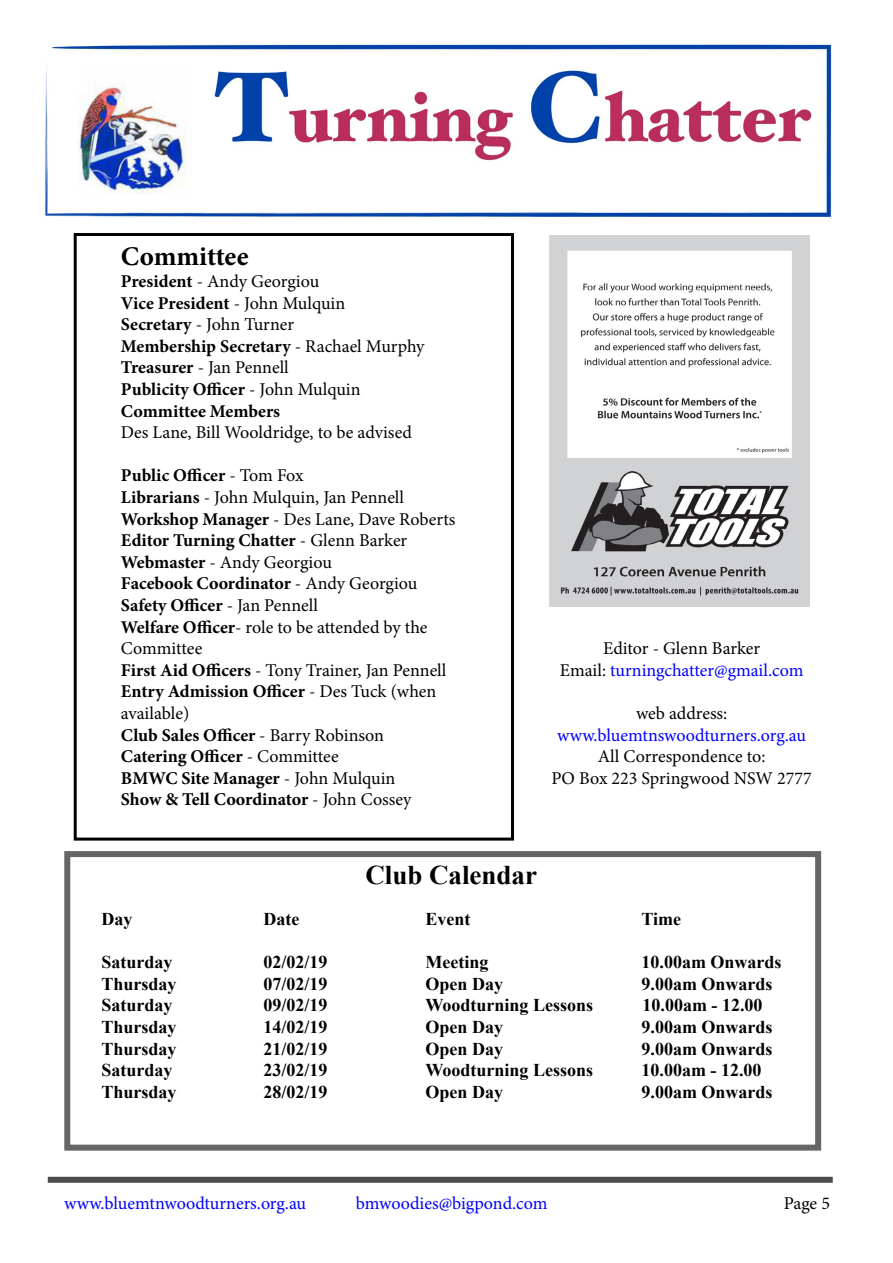
<style>
.page{position:relative;width:893px;height:1263px;background:#fff}
.page>*{position:absolute;margin:0;border:0;box-sizing:border-box;transform-origin:0 0}
.t1{font:700 27px "Times New Roman";color:#000}
.t2{font:700 27px "Minion Pro";letter-spacing:-.005em;color:#000}
.t3{font:18px/21.6px "Minion Pro";color:#000;text-align:center}
.t4{font:700 18px "Times New Roman";color:#000}
.t5{font:700 18px/21.6px "Minion Pro";letter-spacing:-.005em;color:#000}
.t6{font:18px "Minion Pro";letter-spacing:-.005em;color:#00f}
.s1{font-weight:400}
.s2{font-weight:700}
.s3{color:#00f}
</style>
<div class="page">
<div style="left:48px;top:1177px;width:785px;height:6px;background:#4d4d4d"></div>
<img style="left:44px;top:44px;width:788px;height:173px">
<img style="left:549px;top:235px;width:260px;height:372px">
<div style="left:74px;top:233px;width:440px;height:607px;border:3px solid #000"></div>
<div style="left:64px;top:851px;width:757px;height:299px;border:6px solid #666"></div>
<h1 class="t2" style="left:121px;top:238px;width:129px">Committee</h1>
<p class="t5" style="left:121px;top:270px;width:305px">President <span class="s1">- Andy Georgiou<br></span>Vice President <span class="s1">- John Mulquin<br></span>Secretary <span class="s1">- John Turner<br></span>Membership Secretary <span class="s1">- Rachael Murphy<br></span>Treasurer <span class="s1">- Jan Pennell<br></span>Publicity Officer <span class="s1">- John Mulquin<br></span>Committee Members</p>
<p class="t3" style="left:121px;top:422px;width:292px">Des Lane, Bill Wooldridge, to be advised</p>
<p class="t3" style="left:121px;top:465px;width:336px;text-align:left"><span class="s2">Public Officer</span> - Tom Fox<br><span class="s2">Librarians</span> - John Mulquin, Jan Pennell<br><span class="s2">Workshop Manager</span> - Des Lane, Dave Roberts<br><span class="s2">Editor Turning Chatter</span> - Glenn Barker<br><span class="s2">Webmaster</span> - Andy Georgiou<br><span class="s2">Facebook Coordinator</span> - Andy Georgiou<br><span class="s2">Safety Officer</span> - Jan Pennell<br><span class="s2">Welfare Officer</span>- role to be attended by the<br>Committee<br><span class="s2">First Aid Officers</span> - Tony Trainer, Jan Pennell<br><span class="s2">Entry Admission Officer</span> - Des Tuck (when available)<br><span class="s2">Club Sales Officer</span> - Barry Robinson<br><span class="s2">Catering Officer</span> - Committee<br><span class="s2">BMWC Site Manager</span> - John Mulquin<br><span class="s2">Show &amp; Tell Coordinator</span> - John Cossey</p>
<p class="t3" style="left:560px;top:638px;width:245px">Editor - Glenn Barker<br>Email: <span class="s3">turningchatter@gmail.com</span></p>
<p class="t3" style="left:636px;top:702px;width:93px">web address:</p>
<p class="t6" style="left:557px;top:723px;width:250px">www.bluemtnswoodturners.org.au</p>
<p class="t3" style="left:551px;top:746px;width:262px">All Correspondence to:<br>PO Box 223 Springwood NSW 2777</p>
<h1 class="t1" style="left:365px;top:856px;width:173px">Club Calendar</h1>
<p class="t4" style="left:101px;top:906px;width:32px">Day</p>
<p class="t4" style="left:263px;top:906px;width:37px">Date</p>
<p class="t4" style="left:425px;top:906px;width:46px">Event</p>
<p class="t4" style="left:641px;top:906px;width:41px">Time</p>
<p class="t4" style="left:101px;top:950px;width:73px">Saturday</p>
<p class="t4" style="left:263px;top:950px;width:66px">02/02/19</p>
<p class="t4" style="left:425px;top:950px;width:64px">Meeting</p>
<p class="t4" style="left:641px;top:950px;width:142px">10.00am Onwards</p>
<p class="t4" style="left:101px;top:971px;width:77px">Thursday</p>
<p class="t4" style="left:263px;top:971px;width:66px">07/02/19</p>
<p class="t4" style="left:425px;top:971px;width:79px">Open Day</p>
<p class="t4" style="left:641px;top:971px;width:133px">9.00am Onwards</p>
<p class="t4" style="left:101px;top:993px;width:73px">Saturday</p>
<p class="t4" style="left:263px;top:993px;width:66px">09/02/19</p>
<p class="t4" style="left:425px;top:993px;width:169px">Woodturning Lessons</p>
<p class="t4" style="left:643px;top:993px;width:121px">10.00am - 12.00</p>
<p class="t4" style="left:101px;top:1014px;width:77px">Thursday</p>
<p class="t4" style="left:263px;top:1014px;width:66px">14/02/19</p>
<p class="t4" style="left:425px;top:1014px;width:79px">Open Day</p>
<p class="t4" style="left:641px;top:1014px;width:133px">9.00am Onwards</p>
<p class="t4" style="left:101px;top:1036px;width:77px">Thursday</p>
<p class="t4" style="left:263px;top:1036px;width:66px">21/02/19</p>
<p class="t4" style="left:425px;top:1036px;width:79px">Open Day</p>
<p class="t4" style="left:641px;top:1036px;width:133px">9.00am Onwards</p>
<p class="t4" style="left:101px;top:1058px;width:73px">Saturday</p>
<p class="t4" style="left:263px;top:1058px;width:66px">23/02/19</p>
<p class="t4" style="left:425px;top:1058px;width:169px">Woodturning Lessons</p>
<p class="t4" style="left:641px;top:1058px;width:121px">10.00am - 12.00</p>
<p class="t4" style="left:101px;top:1079px;width:77px">Thursday</p>
<p class="t4" style="left:263px;top:1079px;width:66px">28/02/19</p>
<p class="t4" style="left:425px;top:1079px;width:79px">Open Day</p>
<p class="t4" style="left:641px;top:1079px;width:133px">9.00am Onwards</p>
<p class="t6" style="left:64px;top:1191px;width:243px">www.bluemtnwoodturners.org.au</p>
<p class="t6" style="left:356px;top:1191px;width:193px">bmwoodies@bigpond.com</p>
<p class="t3" style="left:784px;top:1192px;width:48px">Page 5</p>
</div>
